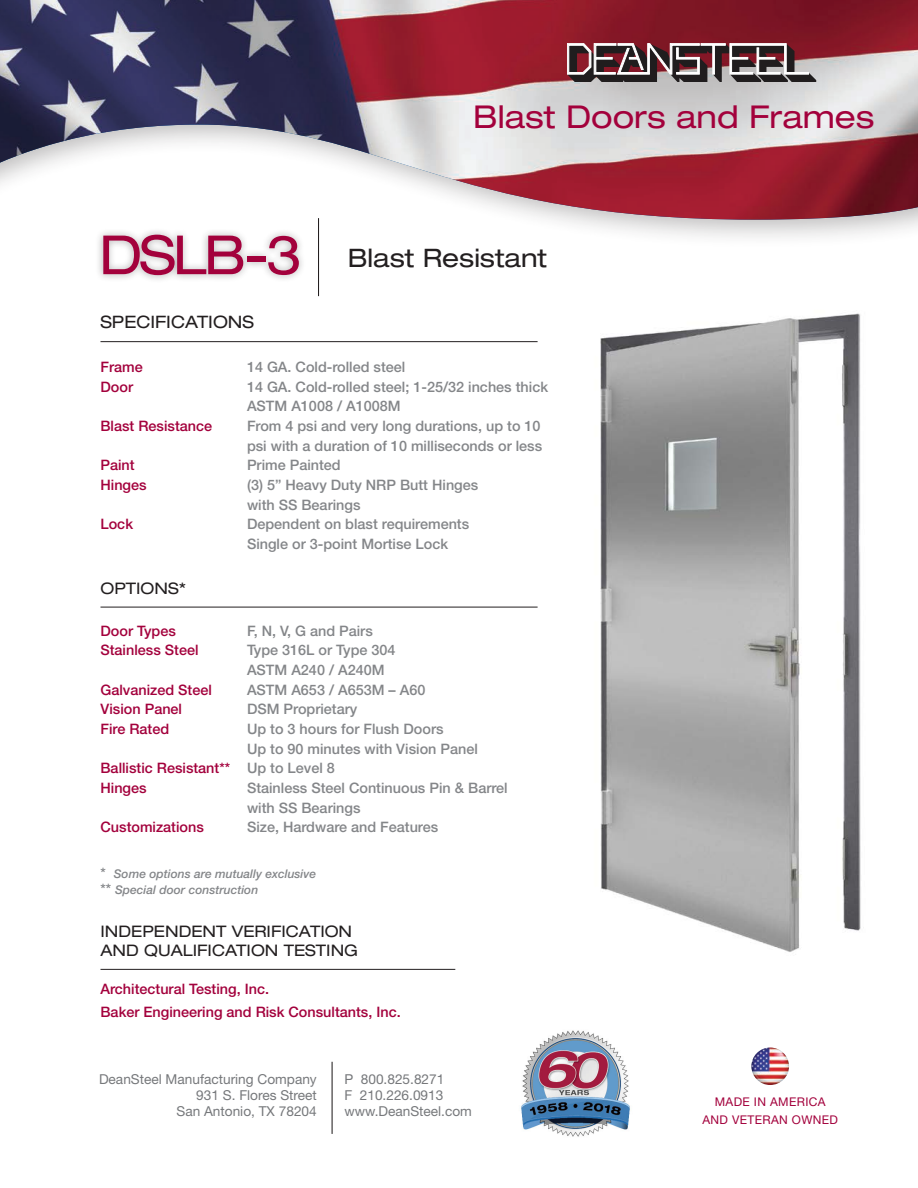
<style>
.page{position:relative;width:918px;height:1188px;background:#fff}
.page>*{position:absolute;margin:0;border:0;box-sizing:border-box;transform-origin:0 0}
.t1{font:expanded 31.5px "Helvetica Neue LT Std";color:#a3013c}
.t2{font:expanded 25.5px "Helvetica Neue LT Std";color:#231f20}
.t3{font:expanded 17.1px "Helvetica Neue LT Std";color:#231f20}
.t4{font:expanded 15.9px/19px "Helvetica Neue LT Std";color:#231f20}
.t5{font:500 14.4px/19.6px "Helvetica Neue LT Std";color:#848689}
.t6{font:500 14.4px/19.6px "Helvetica Neue LT Std";color:#a3013c}
.t7{font:13.65px/16.4px "Helvetica Neue LT Std";color:#76787b;text-align:right}
.t8{font:italic 500 12px/16.5px "Helvetica Neue LT Std";color:#848689}
.t9{font:12px/18px "Helvetica Neue LT Std";letter-spacing:.03em;color:#a3013c;text-align:center}
.s1{font-size:54px;color:#a3013c}
.s2{font-style:normal;font-size:14.4px}
</style>
<div class="page">
<img style="left:600px;top:313px;width:261px;height:639px">
<div style="left:0;top:0;width:918px;height:250px;background:#231f20;opacity:.3"></div>
<img style="left:0;top:0;width:918px;height:220px">
<img style="left:751px;top:1048px;width:38px;height:37px;border-radius:19px">
<hr style="left:332px;top:1062px;width:1px;height:72px;background:#231f20">
<svg style="left:567px;top:43px;width:249px;height:39px;background:#735e61"></svg>
<hr style="left:100px;top:341px;width:438px;height:1px;background:#231f20">
<hr style="left:100px;top:607px;width:438px;height:1px;background:#231f20">
<hr style="left:100px;top:969px;width:355px;height:1px;background:#231f20">
<hr style="left:318px;top:218px;width:1px;height:78px;background:#231f20">
<div style="left:95px;top:227px;width:211px;height:57px;background:#231f20;opacity:.36"></div>
<img style="left:521px;top:1030px;width:109px;height:107px">
<h1 class="t1" style="left:473px;top:97px;width:403px">Blast Doors and Frames</h1>
<h2 class="t2" style="left:99px;top:243px;width:449px"><span class="s1">DSLB-3</span> Blast Resistant</h2>
<p class="t3" style="left:100px;top:312px;width:155px">SPECIFICATIONS</p>
<p class="t6" style="left:100px;top:357px;width:44px">Frame<br>Door</p>
<p class="t6" style="left:100px;top:416px;width:113px">Blast Resistance</p>
<p class="t6" style="left:100px;top:455px;width:48px">Paint<br>Hinges</p>
<p class="t6" style="left:100px;top:514px;width:34px">Lock</p>
<p class="t4" style="left:100px;top:578px;width:13px">options</p>
<p class="t4" style="left:179px;top:578px;width:9px">*</p>
<p class="t5" style="left:247px;top:357px;width:303px">14 GA. Cold-rolled steel<br>14 GA. Cold-rolled steel; 1-25/32 inches thick<br>ASTM A1008 / A1008M<br>From 4 psi and very long durations, up to 10 psi with a duration of 10 milliseconds or less<br>Prime Painted<br>(3) 5” Heavy Duty NRP Butt Hinges<br>with SS Bearings<br>Dependent on blast requirements<br>Single or 3-point Mortise Lock</p>
<p class="t5" style="left:247px;top:621px;width:262px">F, N, V, G and Pairs<br>Type 316L or Type 304<br>ASTM A240 / A240M<br>ASTM A653 / A653M – A60<br>DSM Proprietary<br>Up to 3 hours for Flush Doors<br>Up to 90 minutes with Vision Panel<br>Up to Level 8<br>Stainless Steel Continuous Pin &amp; Barrel with SS Bearings<br>Size, Hardware and Features</p>
<p class="t8" style="left:100px;top:865px;width:217px"><span class="s2">*</span> Some options are mutually exclusive <span class="s2">**</span> Special door construction</p>
<p class="t6" style="left:100px;top:621px;width:100px">Door Types<br>Stainless Steel</p>
<p class="t6" style="left:100px;top:680px;width:113px">Galvanized Steel<br>Vision Panel<br>Fire Rated</p>
<p class="t6" style="left:100px;top:758px;width:131px">Ballistic Resistant**<br>Hinges</p>
<p class="t6" style="left:100px;top:817px;width:105px">Customizations</p>
<p class="t4" style="left:100px;top:921px;width:259px">INDEPENDENT VERIFICATION<br>AND QUALIFICATION TESTING</p>
<p class="t6" style="left:100px;top:978px;width:302px;line-height:22.5px">Architectural Testing, Inc.<br>Baker Engineering and Risk Consultants, Inc.</p>
<p class="t7" style="left:99px;top:1070px;width:219px">DeanSteel Manufacturing Company<br>931 S. Flores Street<br>San Antonio, TX 78204</p>
<p class="t7" style="left:344px;top:1070px;width:129px;text-align:left">P 800.825.8271<br>F 210.226.0913 www.DeanSteel.com</p>
<p class="t9" style="left:702px;top:1093px;width:137px">MADE IN AMERICA<br>AND VETERAN OWNED</p>
</div>
